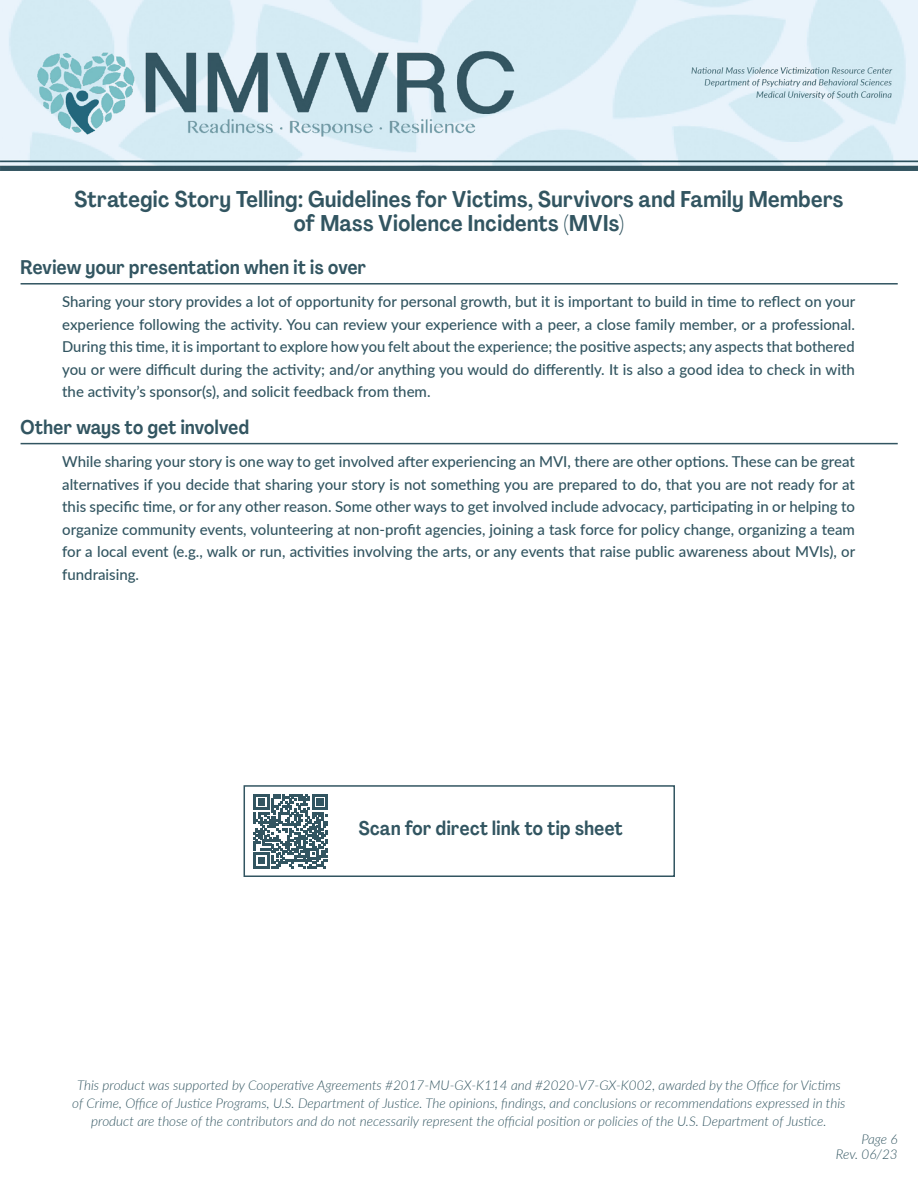
<style>
.page{position:relative;width:918px;height:1188px;background:#fff}
.page>*{position:absolute;margin:0;border:0;box-sizing:border-box;transform-origin:0 0}
.Tip_Sheet_Title{font:700 22.5px/24px "Agrandir Text";letter-spacing:-.01em;color:#325561;text-align:center;scale:.96 1}
.Sections{font:700 19.5px "Agrandir Text";letter-spacing:-.01em;color:#325561;scale:.95 1}
.Tip_Sheet_Body_Copy{font:500 15px/22.5px "Lato";color:#325561;text-align:justify}
.Tip_Sheet_Body_Copy-2{font:italic 300 13.5px/18px "Lato";color:#325561;text-align:center}
</style>
<div class="page">
<img style="left:0;top:0;width:918px;height:171px">
<hr style="left:21px;top:283px;width:877px;height:2px;background:#325561">
<hr style="left:21px;top:443px;width:877px;height:1px;background:#325561">
<svg style="left:253px;top:794px;width:75px;height:75px"></svg>
<div style="left:244px;top:785px;width:431px;height:92px;border:2px solid #325561"></div>
<p class="Tip_Sheet_Title" style="left:74px;top:187px;width:803px">Strategic Story Telling: Guidelines for Victims, Survivors and Family Members of Mass Violence Incidents (MVIs)</p>
<p class="Sections" style="left:20px;top:255px;width:366px">Review your presentation when it is over</p>
<p class="Tip_Sheet_Body_Copy" style="left:62px;top:290px;width:795px">Sharing your story provides a lot of opportunity for personal growth, but it is important to build in time to reflect on your experience following the activity. You can review your experience with a peer, a close family member, or a professional.<br>During this time, it is important to explore how you felt about the experience; the positive aspects; any aspects that bothered you or were difficult during the activity; and/or anything you would do differently. It is also a good idea to check in with the activity’s sponsor(s), and solicit feedback from them.</p>
<p class="Sections" style="left:20px;top:415px;width:243px">Other ways to get involved</p>
<p class="Tip_Sheet_Body_Copy" style="left:62px;top:450px;width:795px">While sharing your story is one way to get involved after experiencing an MVI, there are other options. These can be great alternatives if you decide that sharing your story is not something you are prepared to do, that you are not ready for at this specific time, or for any other reason. Some other ways to get involved include advocacy, participating in or helping to organize community events, volunteering at non-profit agencies, joining a task force for policy change, organizing a team for a local event (e.g., walk or run, activities involving the arts, or any events that raise public awareness about MVIs), or fundraising.</p>
<p class="Sections" style="left:358px;top:816px;width:280px">Scan for direct link to tip sheet</p>
<p class="Tip_Sheet_Body_Copy-2" style="left:72px;top:1076px;width:775px">This product was supported by Cooperative Agreements #2017-MU-GX-K114 and #2020-V7-GX-K002, awarded by the Office for Victims of Crime, Office of Justice Programs, U.S. Department of Justice. The opinions, findings, and conclusions or recommendations expressed in this product are those of the contributors and do not necessarily represent the official position or policies of the U.S. Department of Justice.</p>
<p class="Tip_Sheet_Body_Copy-2" style="left:861px;top:1129px;width:38px">Page 6</p>
<p class="Tip_Sheet_Body_Copy-2" style="left:836px;top:1144px;width:63px">Rev. 06/23</p>
</div>
